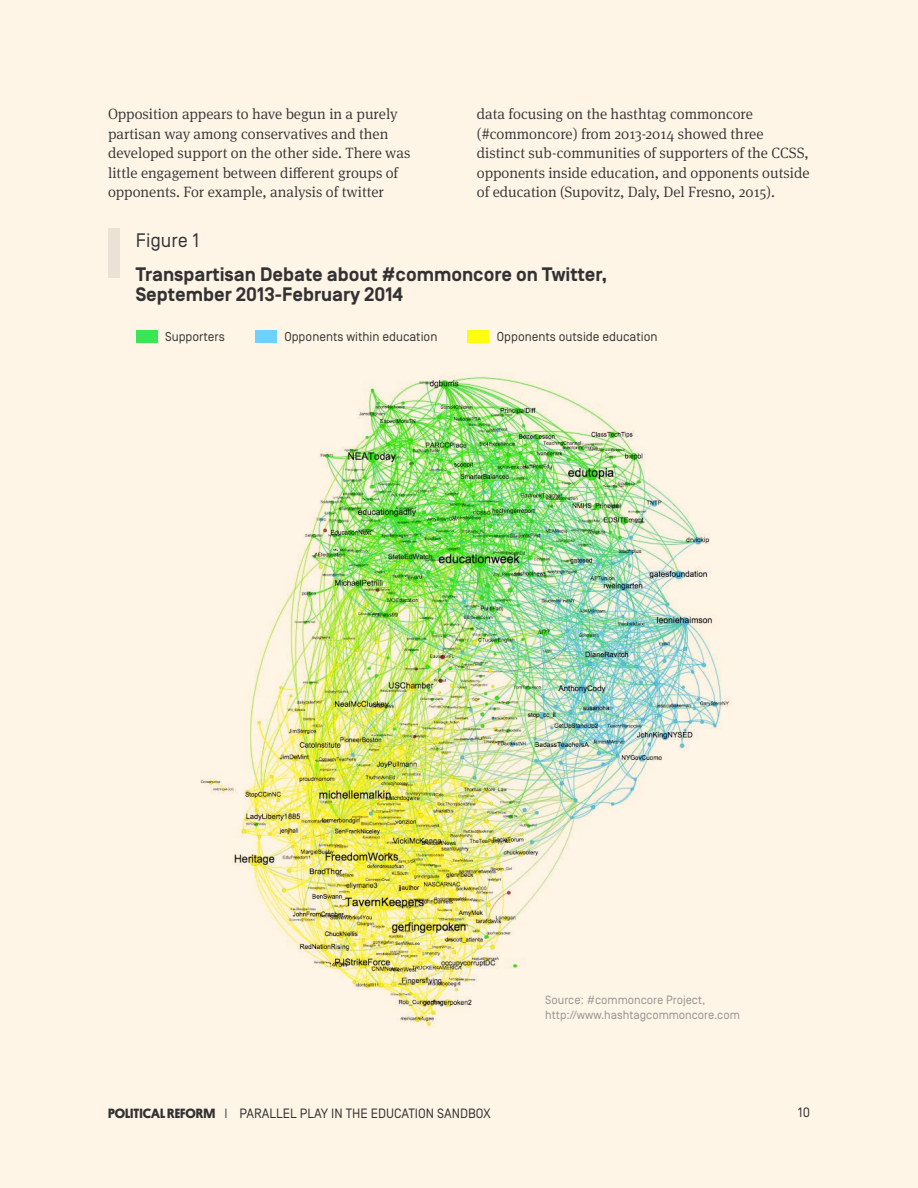
<style>
.page{position:relative;width:918px;height:1188px;background:#fff5e6}
.page>*{position:absolute;margin:0;border:0;box-sizing:border-box;transform-origin:0 0}
.t1{font:700 19.5px/20.2px "Simplon BP";color:#333233}
.t2{font:19.5px "Simplon BP Regular";color:#333233}
.t3{font:300 15px/19.5px "Meta Serif OT";color:#333233}
.t4{font:13.5px "Simplon BP Regular";color:#333233}
.t5{font:12.9px "Simplon BP Regular";color:#333233}
.t6{font:12px/14.4px "Simplon BP Regular";color:#969192}
.s1{font-family:"Platform";font-weight:700}
</style>
<div class="page">
<div style="left:108px;top:228px;width:11px;height:50px;background:#ebe1d4"></div>
<div style="left:136px;top:330px;width:22px;height:13px;background:#38e751"></div>
<div style="left:255px;top:330px;width:22px;height:13px;background:#6dd2ff"></div>
<div style="left:467px;top:330px;width:22px;height:13px;background:#fffd0f"></div>
<img style="left:200px;top:376px;width:530px;height:651px">
<p class="t3" style="left:108px;top:105px;width:304px">Opposition appears to have begun in a purely partisan way among conservatives and then developed support on the other side. There was little engagement between different groups of opponents. For example, analysis of twitter</p>
<p class="t3" style="left:477px;top:105px;width:334px">data focusing on the hasthtag commoncore (#commoncore) from 2013-2014 showed three distinct sub-communities of supporters of the CCSS, opponents inside education, and opponents outside of education (Supovitz, Daly, Del Fresno, 2015).</p>
<h1 class="t2" style="left:136px;top:229px;width:65px">Figure 1</h1>
<h1 class="t1" style="left:136px;top:265px;width:473px">Transpartisan Debate about #commoncore on Twitter,<br>September 2013-February 2014</h1>
<p class="t5" style="left:165px;top:329px;width:61px">Supporters</p>
<p class="t5" style="left:284px;top:329px;width:155px">Opponents within education</p>
<p class="t5" style="left:497px;top:329px;width:162px">Opponents outside education</p>
<p class="t6" style="left:545px;top:993px;width:196px">Source: #commoncore Project, http://www.hashtagcommoncore.com</p>
<p class="t4" style="left:108px;top:1106px;width:384px"><span class="s1">POLITICAL REFORM</span> | PARALLEL PLAY IN THE EDUCATION SANDBOX</p>
<p class="t4" style="left:798px;top:1104px;width:14px">10</p>
</div>
